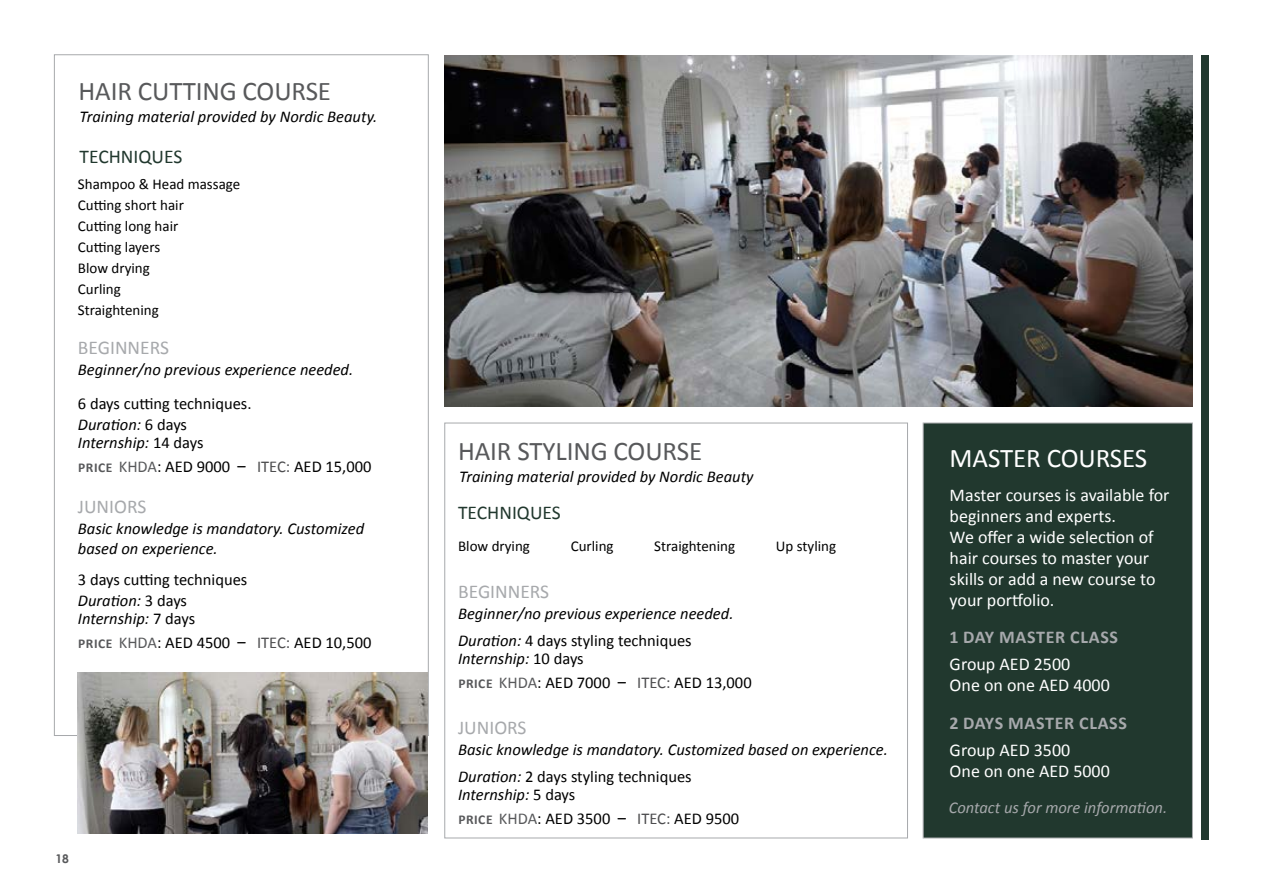
<style>
.page{position:relative;width:1263px;height:893px;background:#fff}
.page>*{position:absolute;margin:0;border:0;box-sizing:border-box;transform-origin:0 0}
.t1{font:27px "Calibri";letter-spacing:-.005em;color:#58595b}
.t2{font:27px "Calibri";letter-spacing:-.005em;color:#fff}
.t3{font:19.5px "Calibri";color:#a7a9ac}
.t4{font:19.5px "Calibri";color:#21382e}
.t5{font:18px/21px "Calibri";color:#fff}
.t6{font:700 18px "Calibri";letter-spacing:.04em;color:#a7a9ac}
.t7{font:italic 16.5px/27px "Calibri";color:#000}
.t8{font:16.5px/24px "Calibri";color:#000}
.t9{font:italic 16.5px "Calibri";color:#a7a9ac}
.t10{font:15px/21px "Calibri";color:#000}
.t11{font:700 12px "Century Gothic";color:#58595b}
.s1{font-style:italic}
.s2{font-weight:700;font-size:13.5px;color:#58595b}
.s3{color:#58595b}
.s4{color:#4d4d4f}
.s5{font-style:normal}
</style>
<div class="page">
<img style="left:444px;top:55px;width:749px;height:352px">
<div style="left:923px;top:423px;width:270px;height:415px;background:#21382e;border:1px solid #a7a9ac"></div>
<div style="left:1201px;top:55px;width:7px;height:785px;background:#21382e"></div>
<img style="left:78px;top:673px;width:350px;height:160px">
<h1 class="t1" style="left:79px;top:74px;width:254px">HAIR CUTTING COURSE</h1>
<p class="t7" style="left:80px;top:102px;width:299px">Training material provided by Nordic Beauty.</p>
<p class="t4" style="left:80px;top:145px;width:104px">TECHNIQUES</p>
<p class="t10" style="left:78px;top:173px;width:164px">Shampoo &amp; Head massage<br>Cutting short hair<br>Cutting long hair<br>Cutting layers<br>Blow drying<br>Curling<br>Straightening</p>
<p class="t3" style="left:78px;top:335px;width:93px">BEGINNERS</p>
<p class="t7" style="left:78px;top:355px;width:277px">Beginner/no previous experience needed.</p>
<p class="t8" style="left:78px;top:392px;width:175px;line-height:21px">6 days cutting techniques.<br><span class="s1">Duration:</span> 6 days</p>
<p class="t8" style="left:78px;top:429px;width:295px"><span class="s1">Internship:</span> 14 days<br><span class="s2">PRICE</span> <span class="s3">KHDA</span>: AED 9000 – <span class="s4">ITEC:</span> AED 15,000</p>
<p class="t3" style="left:78px;top:495px;width:70px">JUNIORS</p>
<p class="t7" style="left:78px;top:518px;width:288px;line-height:19.8px">Basic knowledge is mandatory. Customized based on experience.</p>
<p class="t8" style="left:78px;top:568px;width:171px;line-height:21px">3 days cutting techniques<br><span class="s1">Duration:</span> 3 days</p>
<p class="t8" style="left:78px;top:605px;width:295px"><span class="s1">Internship:</span> 7 days<br><span class="s2">PRICE</span> <span class="s3">KHDA</span>: AED 4500 – <span class="s4">ITEC:</span> AED 10,500</p>
<p class="t11" style="left:56px;top:849px;width:15px">18</p>
<h1 class="t1" style="left:458px;top:435px;width:246px">HAIR STYLING COURSE</h1>
<p class="t7" style="left:459px;top:463px;width:296px">Training material provided by Nordic Beauty</p>
<p class="t4" style="left:458px;top:500px;width:104px">TECHNIQUES</p>
<p class="t10" style="left:458px;top:535px;width:73px">Blow drying</p>
<p class="t10" style="left:571px;top:535px;width:44px">Curling</p>
<p class="t10" style="left:654px;top:535px;width:82px">Straightening</p>
<p class="t10" style="left:776px;top:535px;width:62px">Up styling</p>
<p class="t3" style="left:458px;top:579px;width:93px">BEGINNERS</p>
<p class="t7" style="left:458px;top:599px;width:277px">Beginner/no previous experience needed.<br>Duration: <span class="s5">4 days styling techniques</span></p>
<p class="t8" style="left:458px;top:645px;width:295px"><span class="s1">Internship:</span> 10 days<br><span class="s2">PRICE</span> <span class="s3">KHDA</span>: AED 7000 – <span class="s4">ITEC:</span> AED 13,000</p>
<p class="t3" style="left:458px;top:716px;width:70px">JUNIORS</p>
<p class="t7" style="left:458px;top:736px;width:431px">Basic knowledge is mandatory. Customized based on experience.<br>Duration: <span class="s5">2 days styling techniques</span></p>
<p class="t8" style="left:458px;top:782px;width:283px"><span class="s1">Internship:</span> 5 days<br><span class="s2">PRICE</span> <span class="s3">KHDA</span>: AED 3500 – <span class="s4">ITEC:</span> AED 9500</p>
<h1 class="t2" style="left:950px;top:441px;width:199px">MASTER COURSES</h1>
<p class="t5" style="left:950px;top:483px;width:221px">Master courses is available for beginners and experts.<br>We offer a wide selection of hair courses to master your skills or add a new course to your portfolio.</p>
<p class="t6" style="left:950px;top:626px;width:170px">1 DAY MASTER CLASS</p>
<p class="t5" style="left:950px;top:653px;width:162px">Group AED 2500<br>One on one AED 4000</p>
<p class="t6" style="left:950px;top:712px;width:179px">2 DAYS MASTER CLASS</p>
<p class="t5" style="left:950px;top:738px;width:162px">Group AED 3500<br>One on one AED 5000</p>
<p class="t9" style="left:949px;top:797px;width:220px">Contact us for more information.</p>
</div>
